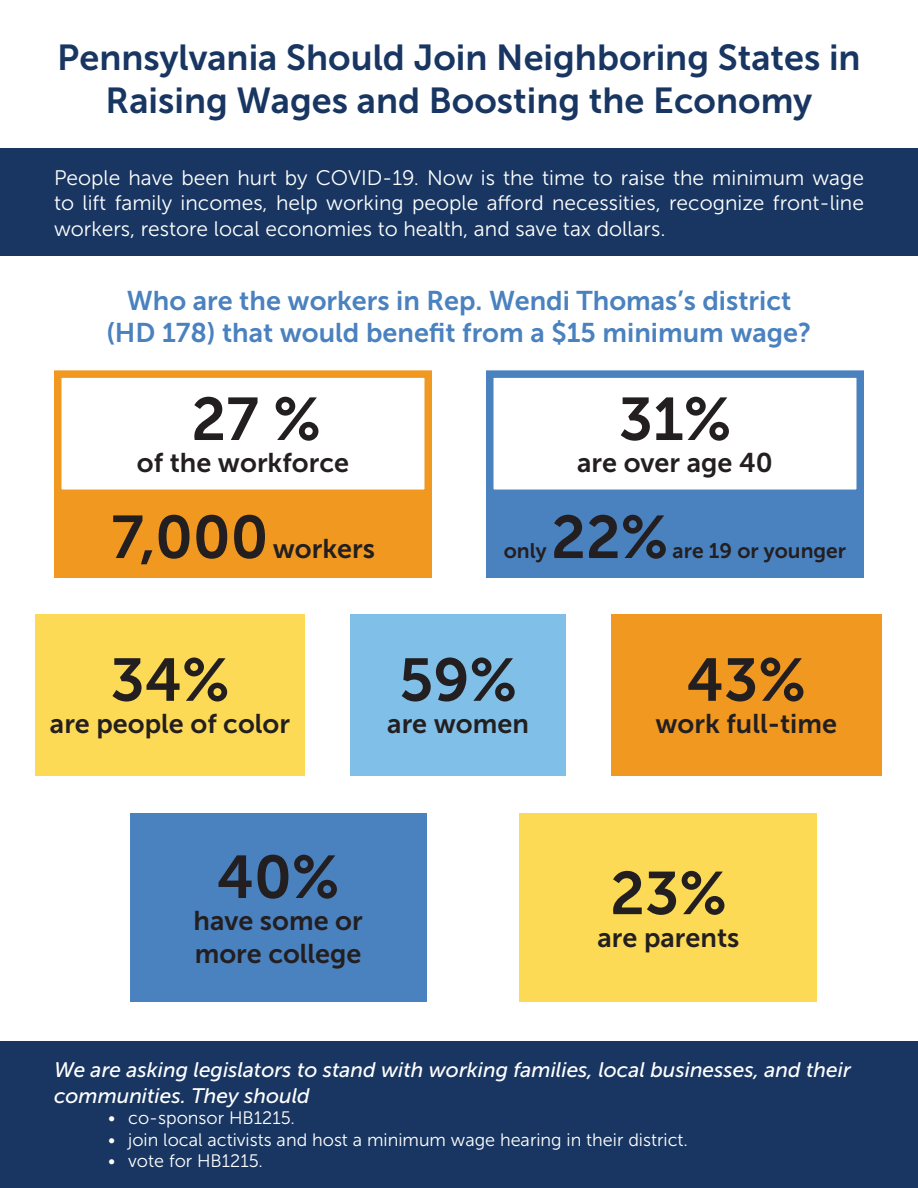
<style>
.page{position:relative;width:918px;height:1188px;background:#fff}
.page>*{position:absolute;margin:0;border:0;box-sizing:border-box;transform-origin:0 0}
.t1{font:60px "Museo Sans 700";color:#231f20}
.t2{font:36px/43.2px "Museo Sans 700";color:#183661;text-align:center}
.t3{font:27px/32.4px "Museo Sans 700";color:#231f20}
.t4{font:27px/32.4px "Museo Sans 700";color:#4a81bf;text-align:center}
.t5{font:21px/25.2px "Museo Sans 300";color:#fff;text-align:justify}
.t6{font:italic 21px/25.2px "Museo Sans 500";color:#fff}
.t7{font:21px "Museo Sans 700";color:#231f20}
.t8{font:18px "Museo Sans 300";color:#fff}
</style>
<div class="page">
<div style="left:0;top:148px;width:918px;height:108px;background:#183661"></div>
<div style="left:0;top:1041px;width:918px;height:147px;background:#183661"></div>
<div style="left:54px;top:370px;width:378px;height:127px;border:8px solid #f09820"></div>
<div style="left:350px;top:614px;width:216px;height:162px;background:#80bfe8"></div>
<div style="left:486px;top:370px;width:378px;height:127px;border:8px solid #4a81bf"></div>
<div style="left:611px;top:614px;width:270px;height:162px;background:#f09820"></div>
<div style="left:35px;top:614px;width:270px;height:162px;background:#fdda55"></div>
<div style="left:130px;top:813px;width:297px;height:189px;background:#4a81bf"></div>
<div style="left:520px;top:813px;width:297px;height:189px;background:#fdda55"></div>
<div style="left:54px;top:493px;width:378px;height:85px;background:#f09820"></div>
<div style="left:486px;top:493px;width:378px;height:85px;background:#4a81bf"></div>
<h2 class="t2" style="left:57px;top:36px;width:805px">Pennsylvania Should Join Neighboring States in<br>Raising Wages and Boosting the Economy</h2>
<p class="t5" style="left:54px;top:166px;width:812px">People have been hurt by COVID-19. Now is the time to raise the minimum wage to lift family incomes, help working people afford necessities, recognize front-line workers, restore local economies to health, and save tax dollars.</p>
<p class="t4" style="left:107px;top:284px;width:706px">Who are the workers in Rep. Wendi Thomas’s district (HD 178) that would benefit from a $15 minimum wage?</p>
<h1 class="t1" style="left:191px;top:386px;width:131px">27 %</h1>
<p class="t3" style="left:137px;top:447px;width:214px">of the workforce</p>
<h1 class="t1" style="left:619px;top:386px;width:114px">31%</h1>
<p class="t3" style="left:577px;top:447px;width:197px">are over age 40</p>
<h1 class="t1" style="left:111px;top:504px;width:159px">7,000</h1>
<h1 class="t1" style="left:551px;top:504px;width:119px">22%</h1>
<p class="t3" style="left:273px;top:532px;width:104px">workers</p>
<p class="t7" style="left:504px;top:539px;width:44px">only</p>
<p class="t7" style="left:673px;top:539px;width:175px">are 19 or younger</p>
<h1 class="t1" style="left:110px;top:647px;width:121px">34%</h1>
<p class="t3" style="left:50px;top:708px;width:242px">are people of color</p>
<h1 class="t1" style="left:399px;top:647px;width:119px">59%</h1>
<p class="t3" style="left:387px;top:708px;width:143px">are women</p>
<h1 class="t1" style="left:217px;top:844px;width:124px">40%</h1>
<p class="t3" style="left:193px;top:905px;width:171px">have some or more college</p>
<h1 class="t1" style="left:687px;top:647px;width:121px">43%</h1>
<p class="t3" style="left:655px;top:708px;width:183px">work full-time</p>
<h1 class="t1" style="left:610px;top:860px;width:118px">23%</h1>
<p class="t3" style="left:598px;top:921px;width:143px">are parents</p>
<p class="t6" style="left:54px;top:1058px;width:798px">We are asking legislators to stand with working families, local businesses, and their communities. They should</p>
<p class="t8" style="left:108px;top:1108px;width:189px">• co-sponsor HB1215.</p>
<p class="t8" style="left:108px;top:1130px;width:582px">• join local activists and host a minimum wage hearing in their district.</p>
<p class="t8" style="left:108px;top:1152px;width:157px">• vote for HB1215.</p>
</div>
